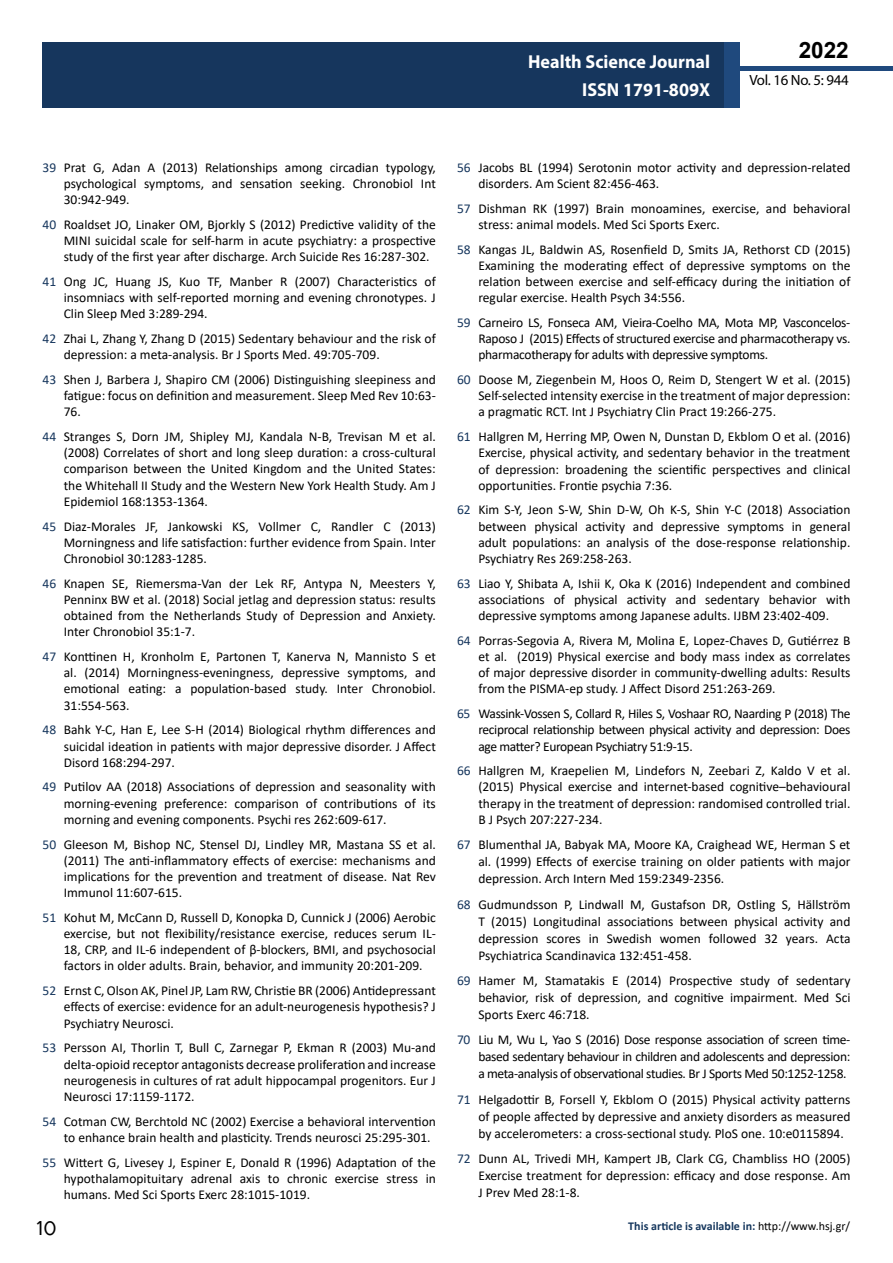
<style>
.page{position:relative;width:893px;height:1263px;background:#fff}
.page>*{position:absolute;margin:0;border:0;box-sizing:border-box;transform-origin:0 0}
.t1{font:25.5px "Tunga";color:#000}
.t2{font:700 22.5px "Arial";color:#000}
.t3{font:700 18.75px/27.2px "Myriad Pro";color:#fff;text-align:right;scale:.96 1}
.t4{font:14.85px "Myriad Pro";letter-spacing:-.02em;color:#000}
.t5{font:13.5px/16.2px "Calibri";color:#000;text-align:justify}
.t6{font:700 12px "Calibri";color:#16375d}
.s1{color:#16365d}
.s2{font-weight:400;color:#000}
</style>
<div class="page">
<div style="left:722px;top:66px;width:171px;height:5px;background:#1f497d"></div>
<div style="left:43px;top:42px;width:682px;height:66px;background:#16365d"></div>
<div style="left:725px;top:42px;width:15px;height:66px;background:#1f497d"></div>
<h3 class="t3" style="left:528px;top:48px;width:191px">Health Science Journal<br>ISSN 1791-809X</h3>
<h2 class="t2" style="left:799px;top:35px;width:52px">2022</h2>
<p class="t4" style="left:749px;top:71px;width:101px">Vol. 16 No. 5: 944</p>
<p class="t5" style="left:64px;top:159px;width:374px;text-indent:-21px"><span class="s1">39</span> Prat G, Adan A (2013) Relationships among circadian typology, psychological symptoms, and sensation seeking. Chronobiol Int 30:942-949.</p>
<p class="t5" style="left:64px;top:216px;width:374px;text-indent:-21px"><span class="s1">40</span> Roaldset JO, Linaker OM, Bjorkly S (2012) Predictive validity of the MINI suicidal scale for self-harm in acute psychiatry: a prospective study of the first year after discharge. Arch Suicide Res 16:287-302.</p>
<p class="t5" style="left:64px;top:273px;width:374px;text-indent:-21px"><span class="s1">41</span> Ong JC, Huang JS, Kuo TF, Manber R (2007) Characteristics of insomniacs with self-reported morning and evening chronotypes. J Clin Sleep Med 3:289-294.</p>
<p class="t5" style="left:64px;top:330px;width:374px;text-indent:-21px"><span class="s1">42</span> Zhai L, Zhang Y, Zhang D (2015) Sedentary behaviour and the risk of depression: a meta-analysis. Br J Sports Med. 49:705-709.</p>
<p class="t5" style="left:64px;top:371px;width:374px;text-indent:-21px"><span class="s1">43</span> Shen J, Barbera J, Shapiro CM (2006) Distinguishing sleepiness and fatigue: focus on definition and measurement. Sleep Med Rev 10:63- 76.</p>
<p class="t5" style="left:64px;top:428px;width:374px;text-indent:-21px"><span class="s1">44</span> Stranges S, Dorn JM, Shipley MJ, Kandala N-B, Trevisan M et al. (2008) Correlates of short and long sleep duration: a cross-cultural comparison between the United Kingdom and the United States: the Whitehall II Study and the Western New York Health Study. Am J Epidemiol 168:1353-1364.</p>
<p class="t5" style="left:64px;top:518px;width:374px;text-indent:-21px"><span class="s1">45</span> Diaz-Morales JF, Jankowski KS, Vollmer C, Randler C (2013)<br>Morningness and life satisfaction: further evidence from Spain. Inter Chronobiol 30:1283-1285.</p>
<p class="t5" style="left:64px;top:575px;width:374px;text-indent:-21px"><span class="s1">46</span> Knapen SE, Riemersma-Van der Lek RF, Antypa N, Meesters Y, Penninx BW et al. (2018) Social jetlag and depression status: results obtained from the Netherlands Study of Depression and Anxiety.<br>Inter Chronobiol 35:1-7.</p>
<p class="t5" style="left:64px;top:648px;width:374px;text-indent:-21px"><span class="s1">47</span> Konttinen H, Kronholm E, Partonen T, Kanerva N, Mannisto S et al. (2014) Morningness-eveningness, depressive symptoms, and emotional eating: a population-based study. Inter Chronobiol.<br>31:554-563.</p>
<p class="t5" style="left:64px;top:721px;width:374px;text-indent:-21px"><span class="s1">48</span> Bahk Y-C, Han E, Lee S-H (2014) Biological rhythm differences and suicidal ideation in patients with major depressive disorder. J Affect Disord 168:294-297.</p>
<p class="t5" style="left:64px;top:778px;width:374px;text-indent:-21px"><span class="s1">49</span> Putilov AA (2018) Associations of depression and seasonality with morning-evening preference: comparison of contributions of its morning and evening components. Psychi res 262:609-617.</p>
<p class="t5" style="left:64px;top:836px;width:374px;text-indent:-21px"><span class="s1">50</span> Gleeson M, Bishop NC, Stensel DJ, Lindley MR, Mastana SS et al. (2011) The anti-inflammatory effects of exercise: mechanisms and implications for the prevention and treatment of disease. Nat Rev Immunol 11:607-615.</p>
<p class="t5" style="left:64px;top:909px;width:374px;text-indent:-21px"><span class="s1">51</span> Kohut M, McCann D, Russell D, Konopka D, Cunnick J (2006) Aerobic exercise, but not flexibility/resistance exercise, reduces serum IL-18, CRP, and IL-6 independent of β-blockers, BMI, and psychosocial factors in older adults. Brain, behavior, and immunity 20:201-209.</p>
<p class="t5" style="left:64px;top:982px;width:374px;text-indent:-21px"><span class="s1">52</span> Ernst C, Olson AK, Pinel JP, Lam RW, Christie BR (2006) Antidepressant effects of exercise: evidence for an adult-neurogenesis hypothesis? J Psychiatry Neurosci.</p>
<p class="t5" style="left:64px;top:1039px;width:374px;text-indent:-21px"><span class="s1">53</span> Persson AI, Thorlin T, Bull C, Zarnegar P, Ekman R (2003) Mu‐and delta‐opioid receptor antagonists decrease proliferation and increase neurogenesis in cultures of rat adult hippocampal progenitors. Eur J Neurosci 17:1159-1172.</p>
<p class="t5" style="left:64px;top:1113px;width:374px;text-indent:-21px"><span class="s1">54</span> Cotman CW, Berchtold NC (2002) Exercise a behavioral intervention to enhance brain health and plasticity. Trends neurosci 25:295-301.</p>
<p class="t5" style="left:64px;top:1153px;width:374px;text-indent:-21px"><span class="s1">55</span> Wittert G, Livesey J, Espiner E, Donald R (1996) Adaptation of the hypothalamopituitary adrenal axis to chronic exercise stress in humans. Med Sci Sports Exerc 28:1015-1019.</p>
<p class="t5" style="left:478px;top:159px;width:374px;text-indent:-21px"><span class="s1">56</span> Jacobs BL (1994) Serotonin motor activity and depression-related disorders. Am Scient 82:456-463.</p>
<p class="t5" style="left:478px;top:200px;width:374px;text-indent:-21px"><span class="s1">57</span> Dishman RK (1997) Brain monoamines, exercise, and behavioral stress: animal models. Med Sci Sports Exerc.</p>
<p class="t5" style="left:478px;top:241px;width:374px;text-indent:-21px"><span class="s1">58</span> Kangas JL, Baldwin AS, Rosenfield D, Smits JA, Rethorst CD (2015)<br>Examining the moderating effect of depressive symptoms on the relation between exercise and self-efficacy during the initiation of regular exercise. Health Psych 34:556.</p>
<p class="t5" style="left:478px;top:314px;width:374px;text-indent:-21px"><span class="s1">59</span> Carneiro LS, Fonseca AM, Vieira-Coelho MA, Mota MP, Vasconcelos-Raposo J (2015) Effects of structured exercise and pharmacotherapy vs. pharmacotherapy for adults with depressive symptoms.</p>
<p class="t5" style="left:478px;top:371px;width:374px;text-indent:-21px"><span class="s1">60</span> Doose M, Ziegenbein M, Hoos O, Reim D, Stengert W et al. (2015)<br>Self-selected intensity exercise in the treatment of major depression: a pragmatic RCT. Int J Psychiatry Clin Pract 19:266-275.</p>
<p class="t5" style="left:478px;top:428px;width:374px;text-indent:-21px"><span class="s1">61</span> Hallgren M, Herring MP, Owen N, Dunstan D, Ekblom O et al. (2016)<br>Exercise, physical activity, and sedentary behavior in the treatment of depression: broadening the scientific perspectives and clinical opportunities. Frontie psychia 7:36.</p>
<p class="t5" style="left:478px;top:501px;width:374px;text-indent:-21px"><span class="s1">62</span> Kim S-Y, Jeon S-W, Shin D-W, Oh K-S, Shin Y-C (2018) Association between physical activity and depressive symptoms in general adult populations: an analysis of the dose-response relationship.<br>Psychiatry Res 269:258-263.</p>
<p class="t5" style="left:478px;top:575px;width:374px;text-indent:-21px"><span class="s1">63</span> Liao Y, Shibata A, Ishii K, Oka K (2016) Independent and combined associations of physical activity and sedentary behavior with depressive symptoms among Japanese adults. IJBM 23:402-409.</p>
<p class="t5" style="left:478px;top:632px;width:374px;text-indent:-21px"><span class="s1">64</span> Porras-Segovia A, Rivera M, Molina E, Lopez-Chaves D, Gutiérrez B et al. (2019) Physical exercise and body mass index as correlates of major depressive disorder in community-dwelling adults: Results from the PISMA-ep study. J Affect Disord 251:263-269.</p>
<p class="t5" style="left:478px;top:705px;width:374px;text-indent:-21px"><span class="s1">65</span> Wassink-Vossen S, Collard R, Hiles S, Voshaar RO, Naarding P (2018) The reciprocal relationship between physical activity and depression: Does age matter? European Psychiatry 51:9-15.</p>
<p class="t5" style="left:478px;top:762px;width:374px;text-indent:-21px"><span class="s1">66</span> Hallgren M, Kraepelien M, Lindefors N, Zeebari Z, Kaldo V et al. (2015) Physical exercise and internet-based cognitive–behavioural therapy in the treatment of depression: randomised controlled trial.<br>B J Psych 207:227-234.</p>
<p class="t5" style="left:478px;top:836px;width:374px;line-height:17px;text-indent:-21px"><span class="s1">67</span> Blumenthal JA, Babyak MA, Moore KA, Craighead WE, Herman S et al. (1999) Effects of exercise training on older patients with major depression. Arch Intern Med 159:2349-2356.</p>
<p class="t5" style="left:478px;top:895px;width:374px;line-height:17px;text-indent:-21px"><span class="s1">68</span> Gudmundsson P, Lindwall M, Gustafson DR, Ostling S, Hällström T (2015) Longitudinal associations between physical activity and depression scores in Swedish women followed 32 years. Acta Psychiatrica Scandinavica 132:451-458.</p>
<p class="t5" style="left:478px;top:972px;width:374px;line-height:17px;text-indent:-21px"><span class="s1">69</span> Hamer M, Stamatakis E (2014) Prospective study of sedentary behavior, risk of depression, and cognitive impairment. Med Sci Sports Exerc 46:718.</p>
<p class="t5" style="left:478px;top:1031px;width:373px;line-height:17px;text-indent:-21px"><span class="s1">70</span> Liu M, Wu L, Yao S (2016) Dose response association of screen time&shy;based sedentary behaviour in children and adolescents and depression: a meta-analysis of observational studies. Br J Sports Med 50:1252-1258.</p>
<p class="t5" style="left:478px;top:1090px;width:374px;line-height:17px;text-indent:-21px"><span class="s1">71</span> Helgadottir B, Forsell Y, Ekblom O (2015) Physical activity patterns of people affected by depressive and anxiety disorders as measured by accelerometers: a cross-sectional study. PloS one. 10:e0115894.</p>
<p class="t5" style="left:478px;top:1150px;width:374px;line-height:17px;text-indent:-21px"><span class="s1">72</span> Dunn AL, Trivedi MH, Kampert JB, Clark CG, Chambliss HO (2005)<br>Exercise treatment for depression: efficacy and dose response. Am J Prev Med 28:1-8.</p>
<h1 class="t1" style="left:36px;top:1211px;width:22px">10</h1>
<p class="t6" style="left:628px;top:1217px;width:223px">This article is available in: <span class="s2">http://www.hsj.gr/</span></p>
</div>
